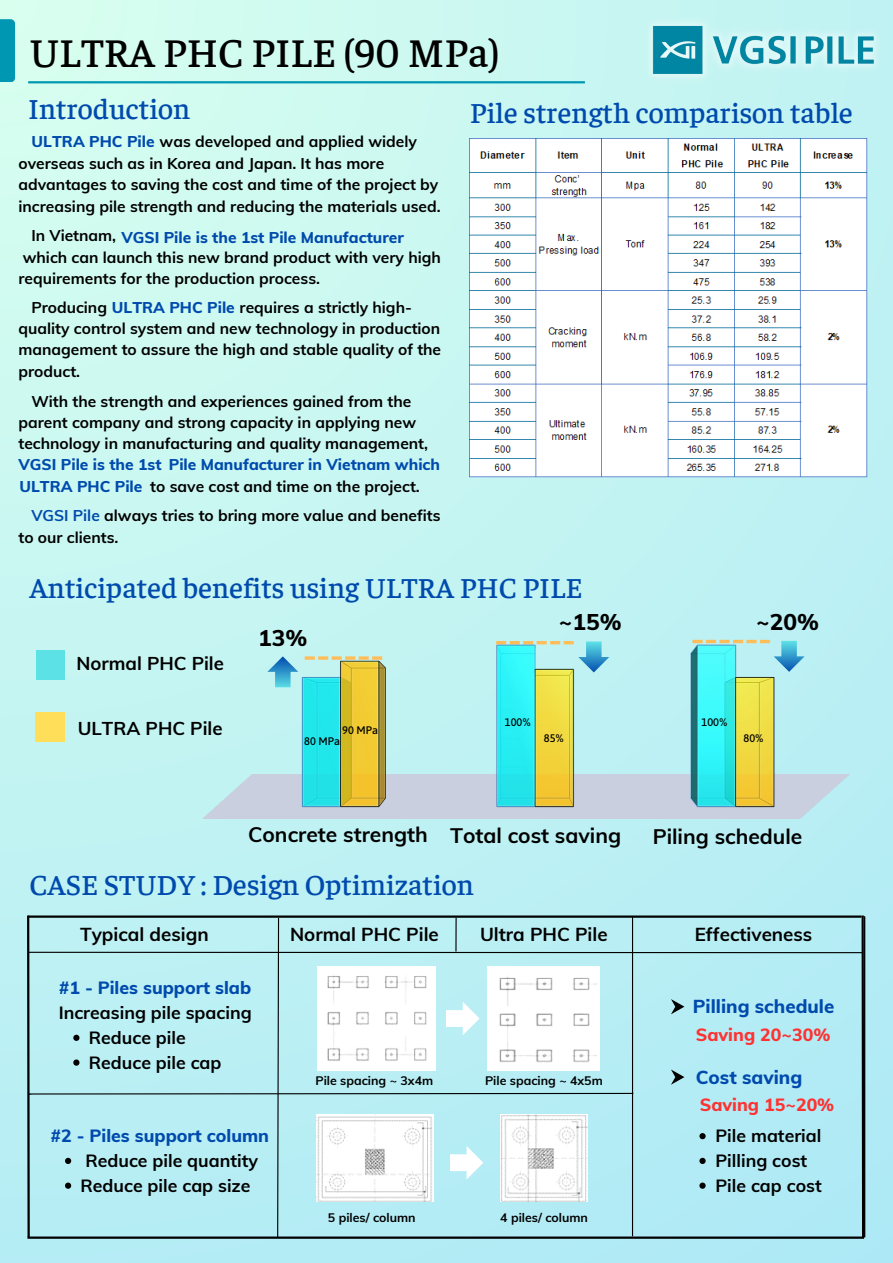
<style>
.page{position:relative;width:893px;height:1263px;background:#fff}
.page>*{position:absolute;margin:0;border:0;box-sizing:border-box;transform-origin:0 0}
.t1{font:500 41.47px "Faustina";color:#000}
.t2{font:500 29.47px "Faustina";color:#004aad}
.t3{font:800 22.73px "Muli";color:#000}
.t4{font:700 21px "Muli";color:#000}
.t5{font:700 18.75px "Muli";color:#000}
.t6{font:800 18.75px "Muli";color:#004aad}
.t7{font:700 18.6px "Muli";color:#000}
.t8{font:700 17.7px/24.8px "Muli";color:#000}
.t9{font:800 17.7px "Muli";color:#004aad}
.t10{font:800 17.7px "Muli";color:#ff3131}
.t11{font:700 15.6px/21.4px "Muli";color:#000}
.t12{font:800 15.6px "Muli";color:#004aad}
.t13{font:700 12.38px "Muli";color:#000}
.t14{font:500 10.95px "Asap";color:#000}
.s1{font-weight:800;color:#004aad}
.s2{color:#004aad}
</style>
<div class="page">
<div style="left:0;top:0;width:893px;height:1263px;background:linear-gradient(to bottom,#d3fcf0,#b1ebf5)"></div>
<img style="left:642px;top:16px;width:243px;height:68px">
<div style="left:0;top:19px;width:15px;height:63px;background:#0097b2"></div>
<hr style="left:28px;top:81px;width:557px;height:2px;background:#0097b2">
<img style="left:470px;top:139px;width:398px;height:339px">
<img style="left:195px;top:774px;width:663px;height:44px">
<svg style="left:785px;top:640px;width:19px;height:32px"></svg>
<svg style="left:584px;top:641px;width:25px;height:31px"></svg>
<svg style="left:267px;top:656px;width:16px;height:31px"></svg>
<div style="left:36px;top:713px;width:29px;height:29px;background:#ffde59"></div>
<div style="left:36px;top:650px;width:29px;height:29px;background:#5ce1e6"></div>
<img style="left:679px;top:639px;width:106px;height:180px">
<img style="left:485px;top:639px;width:99px;height:180px">
<img style="left:283px;top:654px;width:110px;height:165px">
<svg style="left:26px;top:913px;width:839px;height:327px;background:#bbe8ed"></svg>
<hr style="left:455px;top:918px;width:2px;height:33px;background:#000">
<h1 class="t1" style="left:30px;top:24px;width:471px">ULTRA PHC PILE (90 MPa)</h1>
<h2 class="t2" style="left:28px;top:88px;width:164px">Introduction</h2>
<h2 class="t2" style="left:470px;top:92px;width:384px">Pile strength comparison table</h2>
<p class="t11" style="left:19px;top:131px;width:424px;text-indent:13px"><span class="s1">ULTRA PHC Pile</span> was developed and applied widely overseas such as in Korea and Japan. It has more advantages to saving the cost and time of the project by increasing pile strength and reducing the materials used.</p>
<p class="t11" style="left:19px;top:225px;width:424px;text-indent:13px">In Vietnam,<br>which can launch this new brand product with very high requirements for the production process.</p>
<p class="t12" style="left:121px;top:227px;width:284px">VGSI Pile is the 1st Pile Manufacturer</p>
<p class="t11" style="left:19px;top:296px;width:424px;text-indent:13px">Producing <span class="s1">ULTRA PHC Pile</span> requires a strictly high&shy;quality control system and new technology in production management to assure the high and stable quality of the product.</p>
<p class="t11" style="left:19px;top:390px;width:411px;text-indent:13px">With the strength and experiences gained from the parent company and strong capacity in applying new technology in manufacturing and quality management,</p>
<p class="t11" style="left:150px;top:475px;width:271px">to save cost and time on the project.</p>
<p class="t12" style="left:19px;top:454px;width:145px">VGSI Pile is the 1st</p>
<p class="t12" style="left:169px;top:454px;width:273px">Pile Manufacturer in Vietnam which</p>
<p class="t12" style="left:19px;top:477px;width:124px">ULTRA PHC Pile</p>
<p class="t11" style="left:19px;top:505px;width:423px;text-indent:13px"><span class="s2">VGSI Pile</span> always tries to bring more value and benefits to our clients.</p>
<h2 class="t2" style="left:30px;top:567px;width:554px">Anticipated benefits using ULTRA PHC PILE</h2>
<p class="t7" style="left:77px;top:651px;width:149px">Normal PHC Pile</p>
<p class="t7" style="left:78px;top:716px;width:146px">ULTRA PHC Pile</p>
<h3 class="t3" style="left:258px;top:623px;width:51px">13%</h3>
<p class="t14" style="left:342px;top:723px;width:37px">90 MPa</p>
<p class="t14" style="left:304px;top:734px;width:37px">80 MPa</p>
<h3 class="t3" style="left:559px;top:607px;width:64px">~15%</h3>
<p class="t14" style="left:505px;top:716px;width:28px">100%</p>
<p class="t14" style="left:544px;top:731px;width:22px">85%</p>
<h3 class="t4" style="left:248px;top:821px;width:181px">Concrete strength</h3>
<h3 class="t4" style="left:450px;top:822px;width:173px">Total cost saving</h3>
<h2 class="t2" style="left:30px;top:864px;width:446px">CASE STUDY : Design Optimization</h2>
<h3 class="t3" style="left:756px;top:607px;width:64px">~20%</h3>
<p class="t14" style="left:701px;top:716px;width:28px">100%</p>
<p class="t14" style="left:743px;top:731px;width:22px">80%</p>
<h3 class="t4" style="left:652px;top:822px;width:151px">Piling schedule</h3>
<p class="t5" style="left:80px;top:922px;width:130px">Typical design</p>
<p class="t5" style="left:290px;top:922px;width:150px">Normal PHC Pile</p>
<p class="t5" style="left:480px;top:922px;width:129px">Ultra PHC Pile</p>
<p class="t5" style="left:695px;top:922px;width:119px">Effectiveness</p>
<p class="t9" style="left:59px;top:976px;width:194px">#1 - Piles support slab</p>
<p class="t8" style="left:59px;top:1000px;width:195px">Increasing pile spacing</p>
<p class="t8" style="left:89px;top:1025px;width:134px">Reduce pile<br>Reduce pile cap</p>
<p class="t9" style="left:50px;top:1124px;width:220px">#2 - Piles support column</p>
<p class="t8" style="left:80px;top:1148px;width:179px">Reduce pile quantity<br>Reduce pile cap size</p>
<p class="t13" style="left:315px;top:1072px;width:119px">Pile spacing ~ 3x4m</p>
<p class="t13" style="left:485px;top:1073px;width:119px">Pile spacing ~ 4x5m</p>
<p class="t13" style="left:328px;top:1209px;width:89px">5 piles/ column</p>
<p class="t13" style="left:500px;top:1209px;width:89px">4 piles/ column</p>
<p class="t6" style="left:693px;top:994px;width:143px">Pilling schedule</p>
<p class="t10" style="left:696px;top:1023px;width:136px">Saving 20~30%</p>
<p class="t6" style="left:696px;top:1065px;width:108px">Cost saving</p>
<p class="t10" style="left:699px;top:1093px;width:136px">Saving 15~20%</p>
<p class="t8" style="left:715px;top:1123px;width:108px">Pile material<br>Pilling cost<br>Pile cap cost</p>
</div>
